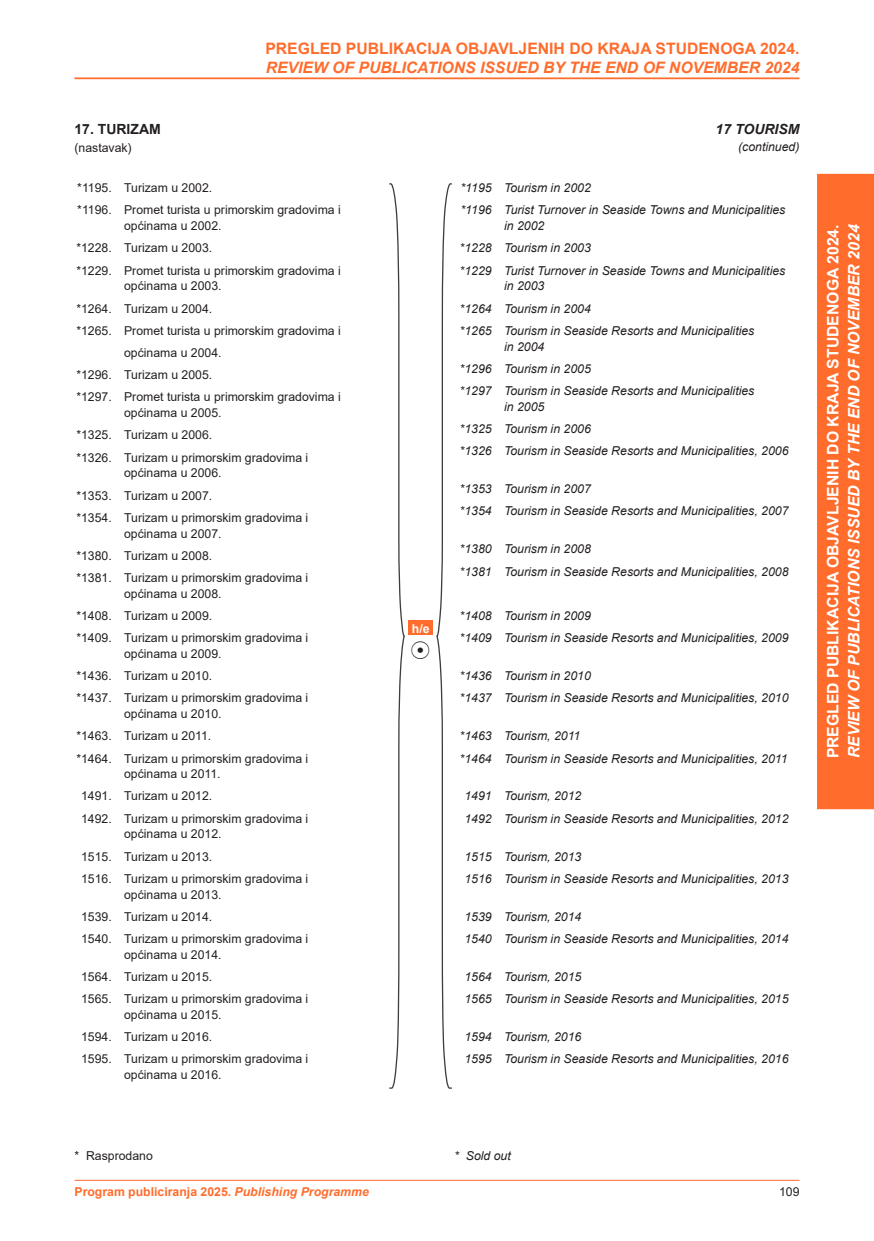
<style>
.page{position:relative;width:874px;height:1241px;background:#fff}
.page>*{position:absolute;margin:0;border:0;box-sizing:border-box;transform-origin:0 0}
.t1{font:700 15.75px "Arial";color:#ff6c2c}
.t2{font:700 15.75px "Arial";color:#fff}
.t3{font:italic 700 15.75px "Arial";color:#ff6c2c}
.t4{font:italic 700 15.75px "Arial";letter-spacing:-.005em;color:#fff}
.t5{font:700 14px "Arial";color:#231f20}
.t6{font:italic 700 14px "Arial";color:#231f20}
.t7{font:12.25px/15.8px "Arial";color:#231f20}
.t8{font:italic 12.25px/15.8px "Arial";color:#231f20}
.t9{font:700 12.25px "Arial";color:#ff6c2c}
.t10{font:700 12.25px "Arial";color:#fff}
.s1{font-style:italic}
</style>
<div class="page">
<hr style="left:74px;top:77px;width:725px;height:2px;background:#ff6c2c">
<svg style="left:74px;top:1180px;width:726px;height:1px"></svg>
<hr style="left:74px;top:1179px;width:725px;height:1px;background:#ff6c2c">
<div style="left:817px;top:174px;width:56px;height:636px;background:#ff6c2c"></div>
<svg style="left:436px;top:183px;width:16px;height:906px"></svg>
<svg style="left:389px;top:183px;width:16px;height:906px"></svg>
<div style="left:408px;top:620px;width:25px;height:15px;background:#ff6c2c"></div>
<p class="t5" style="left:74px;top:119px;width:88px">17. TURIZAM</p>
<p class="t7" style="left:74px;top:140px;width:59px">(nastavak)</p>
<p class="t1" style="left:265px;top:37px;width:535px">PREGLED PUBLIKACIJA OBJAVLJENIH DO KRAJA STUDENOGA 2024.</p>
<p class="t3" style="left:265px;top:57px;width:535px">REVIEW OF PUBLICATIONS ISSUED BY THE END OF NOVEMBER 2024</p>
<p class="t6" style="left:715px;top:120px;width:85px">17 TOURISM</p>
<p class="t8" style="left:737px;top:139px;width:63px">(continued)</p>
<p class="t7" style="left:77px;top:180px;width:136px">*1195. Turizam u 2002.</p>
<p class="t7" style="left:124px;top:202px;width:218px;text-indent:-47px">*1196. Promet turista u primorskim gradovima i općinama u 2002.</p>
<p class="t7" style="left:76px;top:240px;width:137px">*1228. Turizam u 2003.</p>
<p class="t7" style="left:124px;top:262px;width:218px;text-indent:-48px">*1229. Promet turista u primorskim gradovima i općinama u 2003.</p>
<p class="t7" style="left:76px;top:300px;width:137px">*1264. Turizam u 2004.</p>
<p class="t7" style="left:76px;top:322px;width:266px">*1265. Promet turista u primorskim gradovima i</p>
<p class="t7" style="left:124px;top:344px;width:99px">općinama u 2004.</p>
<p class="t7" style="left:76px;top:367px;width:137px">*1296. Turizam u 2005.</p>
<p class="t7" style="left:124px;top:389px;width:218px;text-indent:-48px">*1297. Promet turista u primorskim gradovima i općinama u 2005.</p>
<p class="t7" style="left:76px;top:427px;width:137px">*1325. Turizam u 2006.</p>
<p class="t7" style="left:124px;top:449px;width:186px;text-indent:-48px">*1326. Turizam u primorskim gradovima i općinama u 2006.</p>
<p class="t7" style="left:76px;top:487px;width:137px">*1353. Turizam u 2007.</p>
<p class="t7" style="left:124px;top:509px;width:186px;text-indent:-48px">*1354. Turizam u primorskim gradovima i općinama u 2007.</p>
<p class="t7" style="left:76px;top:547px;width:137px">*1380. Turizam u 2008.</p>
<p class="t7" style="left:124px;top:569px;width:186px;text-indent:-48px">*1381. Turizam u primorskim gradovima i općinama u 2008.</p>
<p class="t7" style="left:76px;top:607px;width:137px">*1408. Turizam u 2009.</p>
<p class="t7" style="left:124px;top:629px;width:186px;text-indent:-48px">*1409. Turizam u primorskim gradovima i općinama u 2009.</p>
<p class="t7" style="left:76px;top:667px;width:137px">*1436. Turizam u 2010.</p>
<p class="t7" style="left:124px;top:690px;width:186px;text-indent:-48px">*1437. Turizam u primorskim gradovima i općinama u 2010.</p>
<p class="t7" style="left:76px;top:728px;width:136px">*1463. Turizam u 2011.</p>
<p class="t7" style="left:124px;top:750px;width:186px;text-indent:-48px">*1464. Turizam u primorskim gradovima i općinama u 2011.</p>
<p class="t7" style="left:81px;top:788px;width:133px">1491. Turizam u 2012.</p>
<p class="t7" style="left:124px;top:810px;width:186px;text-indent:-43px">1492. Turizam u primorskim gradovima i općinama u 2012.</p>
<p class="t7" style="left:81px;top:848px;width:133px">1515. Turizam u 2013.</p>
<p class="t7" style="left:124px;top:870px;width:186px;text-indent:-43px">1516. Turizam u primorskim gradovima i općinama u 2013.</p>
<p class="t7" style="left:81px;top:908px;width:133px">1539. Turizam u 2014.</p>
<p class="t7" style="left:124px;top:930px;width:186px;text-indent:-43px">1540. Turizam u primorskim gradovima i općinama u 2014.</p>
<p class="t7" style="left:81px;top:968px;width:133px">1564. Turizam u 2015.</p>
<p class="t7" style="left:124px;top:990px;width:186px;text-indent:-43px">1565. Turizam u primorskim gradovima i općinama u 2015.</p>
<p class="t7" style="left:81px;top:1028px;width:133px">1594. Turizam u 2016.</p>
<p class="t7" style="left:124px;top:1050px;width:186px;text-indent:-43px">1595. Turizam u primorskim gradovima i općinama u 2016.</p>
<p class="t10" style="left:411px;top:619px;width:19px">h/e</p>
<p class="t8" style="left:460px;top:180px;width:132px">*1195 Tourism in 2002</p>
<p class="t8" style="left:504px;top:202px;width:282px;text-indent:-44px">*1196 Turist Turnover in Seaside Towns and Municipalities in 2002</p>
<p class="t8" style="left:459px;top:240px;width:133px">*1228 Tourism in 2003</p>
<p class="t8" style="left:504px;top:262px;width:282px;text-indent:-44px">*1229 Turist Turnover in Seaside Towns and Municipalities in 2003</p>
<p class="t8" style="left:459px;top:300px;width:133px">*1264 Tourism in 2004</p>
<p class="t8" style="left:504px;top:323px;width:252px;text-indent:-44px">*1265 Tourism in Seaside Resorts and Municipalities in 2004</p>
<p class="t8" style="left:459px;top:360px;width:133px">*1296 Tourism in 2005</p>
<p class="t8" style="left:504px;top:383px;width:252px;text-indent:-44px">*1297 Tourism in Seaside Resorts and Municipalities in 2005</p>
<p class="t8" style="left:459px;top:421px;width:133px">*1325 Tourism in 2006</p>
<p class="t8" style="left:459px;top:443px;width:330px">*1326 Tourism in Seaside Resorts and Municipalities, 2006</p>
<p class="t8" style="left:459px;top:481px;width:133px">*1353 Tourism in 2007</p>
<p class="t8" style="left:459px;top:503px;width:330px">*1354 Tourism in Seaside Resorts and Municipalities, 2007</p>
<p class="t8" style="left:459px;top:541px;width:133px">*1380 Tourism in 2008</p>
<p class="t8" style="left:459px;top:563px;width:330px">*1381 Tourism in Seaside Resorts and Municipalities, 2008</p>
<p class="t8" style="left:459px;top:608px;width:133px">*1408 Tourism in 2009</p>
<p class="t8" style="left:459px;top:630px;width:330px">*1409 Tourism in Seaside Resorts and Municipalities, 2009</p>
<p class="t8" style="left:459px;top:668px;width:133px">*1436 Tourism in 2010</p>
<p class="t8" style="left:459px;top:690px;width:330px">*1437 Tourism in Seaside Resorts and Municipalities, 2010</p>
<p class="t8" style="left:459px;top:728px;width:122px">*1463 Tourism, 2011</p>
<p class="t8" style="left:459px;top:750px;width:329px">*1464 Tourism in Seaside Resorts and Municipalities, 2011</p>
<p class="t8" style="left:464px;top:788px;width:118px">1491 Tourism, 2012</p>
<p class="t8" style="left:464px;top:810px;width:325px">1492 Tourism in Seaside Resorts and Municipalities, 2012</p>
<p class="t8" style="left:464px;top:848px;width:118px">1515 Tourism, 2013</p>
<p class="t8" style="left:464px;top:870px;width:325px">1516 Tourism in Seaside Resorts and Municipalities, 2013</p>
<p class="t8" style="left:464px;top:908px;width:118px">1539 Tourism, 2014</p>
<p class="t8" style="left:464px;top:930px;width:325px">1540 Tourism in Seaside Resorts and Municipalities, 2014</p>
<p class="t8" style="left:464px;top:968px;width:118px">1564 Tourism, 2015</p>
<p class="t8" style="left:464px;top:991px;width:325px">1565 Tourism in Seaside Resorts and Municipalities, 2015</p>
<p class="t8" style="left:464px;top:1029px;width:118px">1594 Tourism, 2016</p>
<p class="t8" style="left:464px;top:1051px;width:325px">1595 Tourism in Seaside Resorts and Municipalities, 2016</p>
<p class="t2" style="left:821px;top:758px;width:535px;rotate:-90deg">PREGLED PUBLIKACIJA OBJAVLJENIH DO KRAJA STUDENOGA 2024.</p>
<p class="t4" style="left:843px;top:758px;width:535px;rotate:-90deg">REVIEW OF PUBLICATIONS ISSUED BY THE END OF NOVEMBER 2024</p>
<p class="t7" style="left:74px;top:1147px;width:80px">* Rasprodano</p>
<p class="t8" style="left:454px;top:1148px;width:58px">* Sold out</p>
<p class="t9" style="left:74px;top:1182px;width:296px">Program publiciranja 2025. <span class="s1">Publishing Programme</span></p>
<p class="t7" style="left:778px;top:1183px;width:22px">109</p>
</div>
